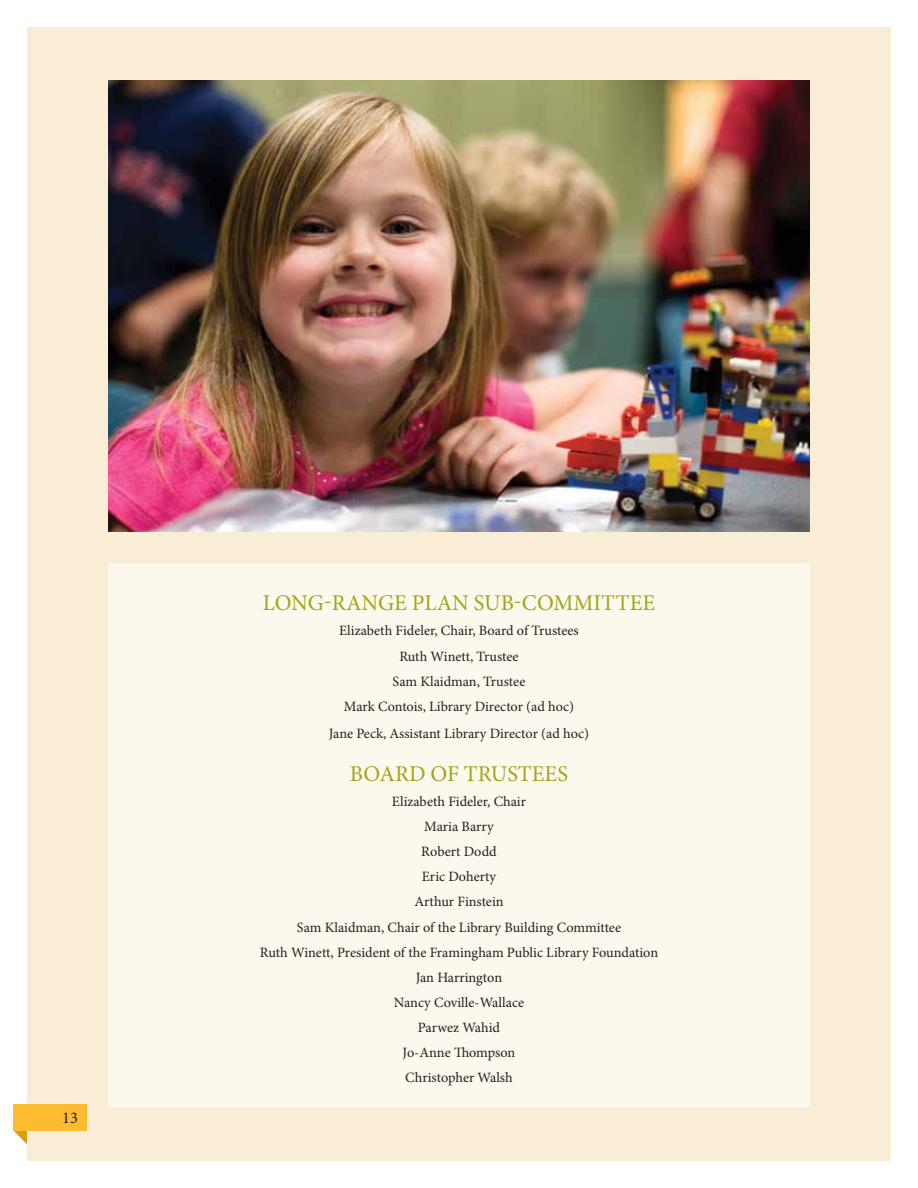
<style>
.page{position:relative;width:918px;height:1188px;background:#fff}
.page>*{position:absolute;margin:0;border:0;box-sizing:border-box;transform-origin:0 0}
.t1{font:22.5px "Minion Pro";color:#9fa617}
.t2{font:16.5px "Minion Pro";color:#231f20}
.t3{font:14.25px/25.2px "Minion Pro";color:#231f20;text-align:center}
</style>
<div class="page">
<div style="left:27px;top:27px;width:864px;height:1134px;background:#f9eed5"></div>
<svg style="left:14px;top:1131px;width:13px;height:13px"></svg>
<div style="left:14px;top:1104px;width:73px;height:27px;background:#fdbb30"></div>
<img style="left:108px;top:80px;width:702px;height:451px">
<div style="left:108px;top:564px;width:702px;height:543px;background:#fcf8ee"></div>
<p class="t2" style="left:62px;top:1106px;width:17px">13</p>
<h1 class="t1" style="left:263px;top:588px;width:394px">Long-Range Plan Sub-Committee</h1>
<p class="t3" style="left:339px;top:618px;width:241px">Elizabeth Fideler, Chair, Board of Trustees<br>Ruth Winett, Trustee<br>Sam Klaidman, Trustee<br>Mark Contois, Library Director (ad hoc)</p>
<p class="t3" style="left:329px;top:720px;width:262px">Jane Peck, Assistant Library Director (ad hoc)</p>
<h1 class="t1" style="left:350px;top:758px;width:220px">Board of Trustees</h1>
<p class="t3" style="left:260px;top:789px;width:400px">Elizabeth Fideler, Chair<br>Maria Barry<br>Robert Dodd<br>Eric Doherty<br>Arthur Finstein<br>Sam Klaidman, Chair of the Library Building Committee<br>Ruth Winett, President of the Framingham Public Library Foundation<br>Jan Harrington<br>Nancy Coville-Wallace<br>Parwez Wahid<br>Jo-Anne Thompson<br>Christopher Walsh</p>
</div>
